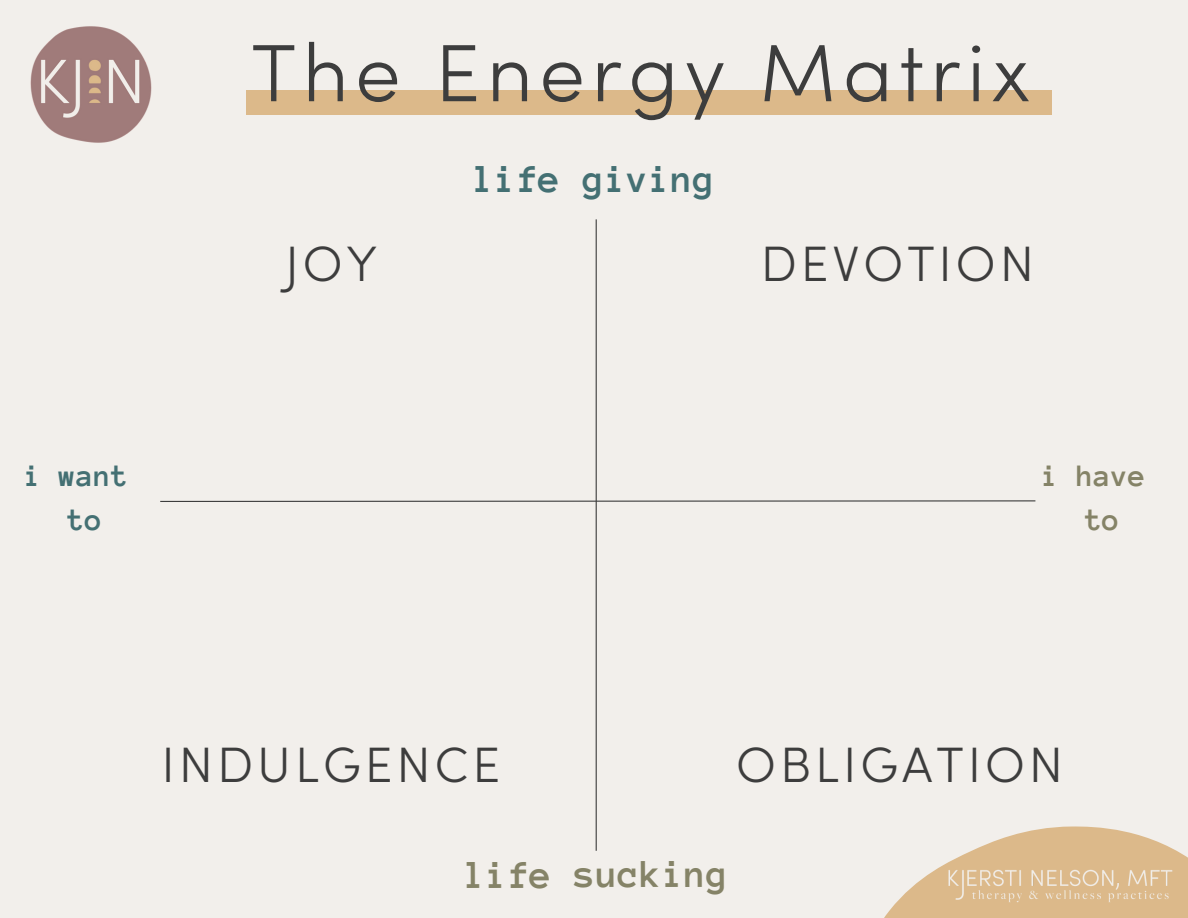
<style>
.page{position:relative;width:1188px;height:918px;background:#f2efeb}
.page>*{position:absolute;margin:0;border:0;box-sizing:border-box;transform-origin:0 0}
.t1{font:300 81.3px "Sofia Pro";letter-spacing:.08em;color:#3d3d3d}
.t2{font:300 49.8px "Sofia Pro";letter-spacing:.08em;color:#3d3d3d}
.t3{font:700 40.5px "Anonymous Pro";letter-spacing:-.005em;color:#858367}
.t4{font:700 40.5px "Anonymous Pro";color:#447073}
.t5{font:700 31.95px "Anonymous Pro";color:#447073}
.t6{font:700 31.95px "Anonymous Pro";color:#858367}
</style>
<div class="page">
<svg style="left:884px;top:826px;width:304px;height:92px"></svg>
<img style="left:941px;top:864px;width:239px;height:44px">
<img style="left:30px;top:26px;width:122px;height:117px">
<div style="left:246px;top:90px;width:806px;height:25px;background:#dcb98a"></div>
<svg style="left:160px;top:500px;width:876px;height:3px"></svg>
<hr style="left:596px;top:219px;width:1px;height:632px;background:#3d3d3d">
<p class="t5" style="left:24px;top:460px;width:106px">i want</p>
<p class="t5" style="left:68px;top:504px;width:36px">to</p>
<p class="t1" style="left:252px;top:42px;width:780px">The Energy Matrix</p>
<p class="t4" style="left:472px;top:159px;width:244px">life giving</p>
<p class="t2" style="left:285px;top:245px;width:93px">JOY</p>
<p class="t2" style="left:761px;top:245px;width:275px">DEVOTION</p>
<p class="t6" style="left:1042px;top:460px;width:106px">i have</p>
<p class="t6" style="left:1085px;top:504px;width:36px">to</p>
<p class="t2" style="left:162px;top:745px;width:340px">INDULGENCE</p>
<p class="t2" style="left:736px;top:745px;width:329px">OBLIGATION</p>
<p class="t3" style="left:464px;top:854px;width:266px">life sucking</p>
</div>
